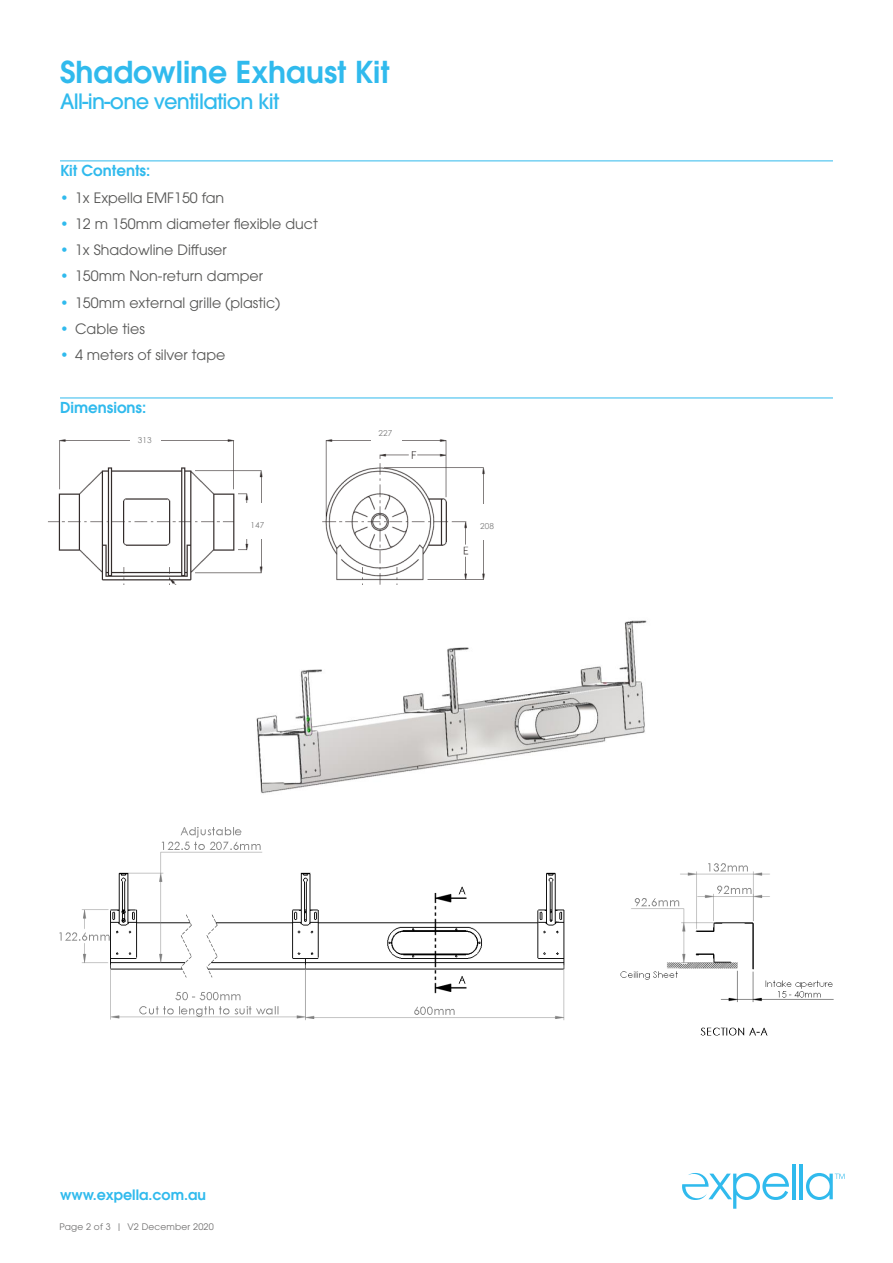
<style>
.page{position:relative;width:893px;height:1263px;background:#fff}
.page>*{position:absolute;margin:0;border:0;box-sizing:border-box;transform-origin:0 0}
.t1{font:600 30px "Avant Garde";color:#30baed}
.t2{font:500 21px "Avant Garde";letter-spacing:-.03em;color:#30baed}
.t3{font:600 15px "Avant Garde";color:#30baed}
.t4{font:14.25px "Avant Garde";color:#575756}
.t5{font:600 14.25px "Avant Garde";color:#30baed}
.t6{font:9px "Avant Garde";letter-spacing:.02em;color:#706f6f}
.t7{font:8.25px "Century Gothic";letter-spacing:.01em;color:#7b7b7b}
.s1{color:#30baed}
</style>
<div class="page">
<img style="left:256px;top:620px;width:391px;height:174px">
<img style="left:59px;top:827px;width:775px;height:209px">
<hr style="left:792px;top:1164px;width:3px;height:35px;background:#30baed">
<hr style="left:799px;top:1164px;width:4px;height:35px;background:#30baed">
<svg style="left:806px;top:1173px;width:38px;height:27px"></svg>
<svg style="left:682px;top:1173px;width:107px;height:36px"></svg>
<hr style="left:60px;top:160px;width:773px;height:1px;background:#30baed">
<hr style="left:60px;top:398px;width:773px;height:1px;background:#30baed">
<img style="left:48px;top:439px;width:437px;height:145px">
<div style="left:130px;top:431px;width:31px;height:23px;background:#fff"></div>
<div style="left:243px;top:503px;width:30px;height:36px;background:#fff"></div>
<div style="left:371px;top:431px;width:30px;height:16px;background:#fff"></div>
<div style="left:472px;top:504px;width:31px;height:36px;background:#fff"></div>
<h1 class="t1" style="left:60px;top:52px;width:331px">Shadowline Exhaust Kit</h1>
<h2 class="t2" style="left:60px;top:88px;width:221px">All-in-one ventilation kit</h2>
<p class="t3" style="left:60px;top:161px;width:92px">Kit Contents:</p>
<p class="t4" style="left:60px;top:189px;width:166px"><span class="s1">•</span> 1x Expella EMF150 fan</p>
<p class="t4" style="left:60px;top:215px;width:259px"><span class="s1">•</span> 12 m 150mm diameter flexible duct</p>
<p class="t4" style="left:60px;top:241px;width:168px"><span class="s1">•</span> 1x Shadowline Diffuser</p>
<p class="t4" style="left:60px;top:268px;width:205px"><span class="s1">•</span> 150mm Non-return damper</p>
<p class="t4" style="left:60px;top:294px;width:222px"><span class="s1">•</span> 150mm external grille (plastic)</p>
<p class="t4" style="left:60px;top:320px;width:86px"><span class="s1">•</span> Cable ties</p>
<p class="t4" style="left:60px;top:346px;width:167px"><span class="s1">•</span> 4 meters of silver tape</p>
<p class="t3" style="left:60px;top:398px;width:88px">Dimensions:</p>
<p class="t7" style="left:138px;top:434px;width:15px">313</p>
<p class="t7" style="left:250px;top:519px;width:15px">147</p>
<p class="t7" style="left:378px;top:427px;width:15px">227</p>
<p class="t7" style="left:480px;top:520px;width:15px">208</p>
<p class="t5" style="left:60px;top:1185px;width:148px">www.expella.com.au</p>
<p class="t6" style="left:60px;top:1221px;width:156px">Page 2 of 3 | V2 December 2020</p>
</div>
